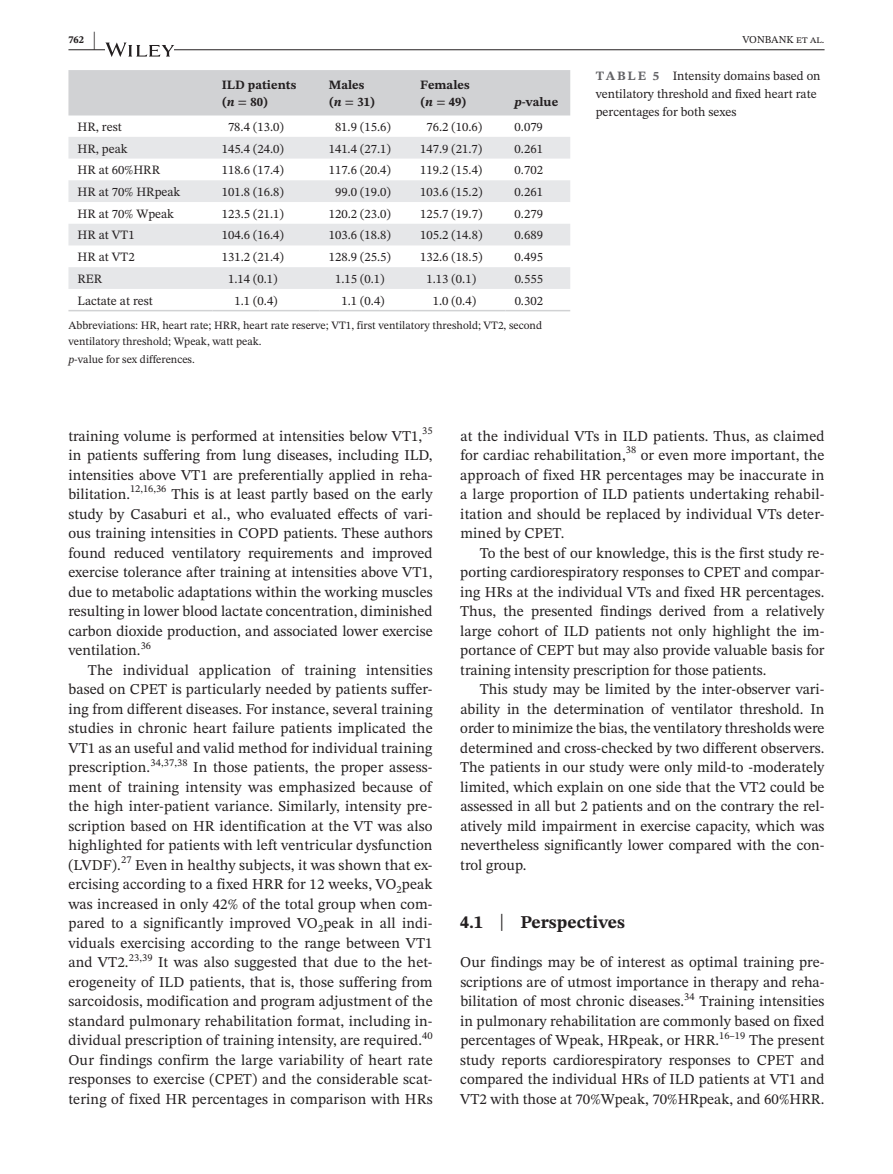
<style>
.page{position:relative;width:893px;height:1174px;background:#fff}
.page>*{position:absolute;margin:0;border:0;box-sizing:border-box;transform-origin:0 0}
.t1{font:700 18px "STIX Two Text";color:#231f20}
.t2{font:15px/19.5px "STIX Two Text";color:#231f20;text-align:justify}
.t3{font:12.75px/18px "STIX Two Text";color:#231f20}
.t4{font:700 12.75px/17.2px "STIX Two Text";color:#231f20}
.t5{font:11.25px/15.8px "STIX Two Text";color:#231f20}
.t6{font:10.5px "STIX Two Text";color:#231f20}
.t7{font:700 10.5px "STIX Two Text";color:#231f20}
.s1{font-size:21px}
.s2{font-style:italic}
.s3{font-weight:400}
.s4{font-weight:700;color:#636366}
.s5{font-weight:400;font-size:23.7px}
</style>
<div class="page">
<hr style="left:68px;top:49px;width:756px;height:1px;background:#231f20">
<svg style="left:105px;top:43px;width:69px;height:14px"></svg>
<div style="left:68px;top:70px;width:502px;height:45px;background:#d1d2d4"></div>
<svg style="left:68px;top:137px;width:502px;height:152px;fill:#e6e7e9"></svg>
<hr style="left:68px;top:310px;width:145px;height:1px;background:#d1d2d4">
<hr style="left:213px;top:310px;width:107px;height:1px;background:#d1d2d4">
<hr style="left:320px;top:310px;width:91px;height:1px;background:#d1d2d4">
<hr style="left:411px;top:310px;width:95px;height:1px;background:#d1d2d4">
<hr style="left:506px;top:310px;width:64px;height:1px;background:#d1d2d4">
<p class="t7" style="left:68px;top:32px;width:29px">762 <span class="s1">|</span></p>
<p class="t6" style="left:742px;top:32px;width:83px">VONBANK et al.</p>
<p class="t4" style="left:222px;top:76px;width:76px">ILD patients (<span class="s2">n</span> <span class="s3">=</span> 80)</p>
<p class="t4" style="left:329px;top:76px;width:48px">Males (<span class="s2">n</span> <span class="s3">=</span> 31)</p>
<p class="t4" style="left:420px;top:76px;width:51px">Females (<span class="s2">n</span> <span class="s3">=</span> 49)</p>
<p class="t4" style="left:515px;top:94px;width:45px"><span class="s2">p</span>-value</p>
<p class="t3" style="left:77px;top:118px;width:46px">HR, rest</p>
<p class="t3" style="left:228px;top:118px;width:57px">78.4 (13.0)</p>
<p class="t3" style="left:335px;top:118px;width:57px">81.9 (15.6)</p>
<p class="t3" style="left:426px;top:118px;width:57px">76.2 (10.6)</p>
<p class="t3" style="left:515px;top:118px;width:30px">0.079</p>
<p class="t3" style="left:77px;top:139px;width:52px">HR, peak</p>
<p class="t3" style="left:222px;top:139px;width:64px">145.4 (24.0)</p>
<p class="t3" style="left:329px;top:139px;width:64px">141.4 (27.1)</p>
<p class="t3" style="left:420px;top:139px;width:64px">147.9 (21.7)</p>
<p class="t3" style="left:515px;top:139px;width:30px">0.261</p>
<p class="t3" style="left:77px;top:161px;width:84px">HR at 60%HRR</p>
<p class="t3" style="left:222px;top:161px;width:64px">118.6 (17.4)</p>
<p class="t3" style="left:329px;top:161px;width:64px">117.6 (20.4)</p>
<p class="t3" style="left:420px;top:161px;width:64px">119.2 (15.4)</p>
<p class="t3" style="left:515px;top:161px;width:30px">0.702</p>
<p class="t3" style="left:78px;top:183px;width:104px">HR at 70% HRpeak</p>
<p class="t3" style="left:222px;top:183px;width:64px">101.8 (16.8)</p>
<p class="t3" style="left:335px;top:183px;width:57px">99.0 (19.0)</p>
<p class="t3" style="left:420px;top:183px;width:64px">103.6 (15.2)</p>
<p class="t3" style="left:515px;top:183px;width:30px">0.261</p>
<p class="t3" style="left:78px;top:204px;width:98px">HR at 70% Wpeak</p>
<p class="t3" style="left:222px;top:204px;width:64px">123.5 (21.1)</p>
<p class="t3" style="left:329px;top:204px;width:64px">120.2 (23.0)</p>
<p class="t3" style="left:420px;top:204px;width:64px">125.7 (19.7)</p>
<p class="t3" style="left:515px;top:204px;width:30px">0.279</p>
<p class="t3" style="left:78px;top:226px;width:59px">HR at VT1</p>
<p class="t3" style="left:222px;top:226px;width:64px">104.6 (16.4)</p>
<p class="t3" style="left:329px;top:226px;width:64px">103.6 (18.8)</p>
<p class="t3" style="left:420px;top:226px;width:64px">105.2 (14.8)</p>
<p class="t3" style="left:515px;top:226px;width:30px">0.689</p>
<p class="t3" style="left:78px;top:248px;width:59px">HR at VT2</p>
<p class="t3" style="left:222px;top:248px;width:64px">131.2 (21.4)</p>
<p class="t3" style="left:329px;top:248px;width:64px">128.9 (25.5)</p>
<p class="t3" style="left:420px;top:248px;width:64px">132.6 (18.5)</p>
<p class="t3" style="left:515px;top:248px;width:30px">0.495</p>
<p class="t3" style="left:78px;top:270px;width:26px">RER</p>
<p class="t3" style="left:228px;top:270px;width:51px">1.14 (0.1)</p>
<p class="t3" style="left:335px;top:270px;width:51px">1.15 (0.1)</p>
<p class="t3" style="left:426px;top:270px;width:51px">1.13 (0.1)</p>
<p class="t3" style="left:515px;top:270px;width:30px">0.555</p>
<p class="t3" style="left:78px;top:291px;width:77px">Lactate at rest</p>
<p class="t3" style="left:234px;top:291px;width:45px">1.1 (0.4)</p>
<p class="t3" style="left:341px;top:291px;width:45px">1.1 (0.4)</p>
<p class="t3" style="left:433px;top:291px;width:45px">1.0 (0.4)</p>
<p class="t3" style="left:515px;top:291px;width:30px">0.302</p>
<p class="t5" style="left:68px;top:318px;width:475px">Abbreviations: HR, heart rate; HRR, heart rate reserve; VT1, first ventilatory threshold; VT2, second ventilatory threshold; Wpeak, watt peak.</p>
<p class="t5" style="left:68px;top:351px;width:128px"><span class="s2">p</span>-value for sex differences.</p>
<p class="t3" style="left:596px;top:66px;width:226px"><span class="s4">TABLE 5</span> Intensity domains based on ventilatory threshold and fixed heart rate percentages for both sexes</p>
<p class="t2" style="left:68px;top:426px;width:355px">training volume is performed at intensities below VT1,</p>
<p class="t6" style="left:422px;top:423px;width:12px">35</p>
<p class="t2" style="left:68px;top:445px;width:366px">in patients suffering from lung diseases, including ILD, intensities above VT1 are preferentially applied in reha&shy;bilitation.</p>
<p class="t6" style="left:130px;top:481px;width:38px">12,16,36</p>
<p class="t2" style="left:68px;top:484px;width:366px;text-indent:103px">This is at least partly based on the early study by Casaburi et al., who evaluated effects of vari&shy;ous training intensities in COPD patients. These authors found reduced ventilatory requirements and improved exercise tolerance after training at intensities above VT1, due to metabolic adaptations within the working muscles resulting in lower blood lactate concentration, diminished carbon dioxide production, and associated lower exercise ventilation.</p>
<p class="t6" style="left:141px;top:637px;width:12px">36</p>
<p class="t2" style="left:68px;top:660px;width:366px;text-indent:20px">The individual application of training intensities based on CPET is particularly needed by patients suffer&shy;ing from different diseases. For instance, several training studies in chronic heart failure patients implicated the VT1 as an useful and valid method for individual training prescription.</p>
<p class="t6" style="left:150px;top:754px;width:39px">34,37,38</p>
<p class="t2" style="left:68px;top:757px;width:366px;text-indent:125px">In those patients, the proper assess&shy;ment of training intensity was emphasized because of the high inter-patient variance. Similarly, intensity pre&shy;scription based on HR identification at the VT was also highlighted for patients with left ventricular dysfunction (LVDF).</p>
<p class="t6" style="left:121px;top:852px;width:12px">27</p>
<p class="t2" style="left:68px;top:855px;width:366px;text-indent:67px">Even in healthy subjects, it was shown that ex&shy;ercising according to a fixed HRR for 12 weeks, VO<sub>2</sub>peak was increased in only 42% of the total group when com&shy;pared to a significantly improved VO<sub>2</sub>peak in all indi&shy;viduals exercising according to the range between VT1 and VT2.</p>
<p class="t6" style="left:129px;top:949px;width:25px">23,39</p>
<p class="t2" style="left:68px;top:952px;width:366px;text-indent:90px">It was also suggested that due to the het&shy;erogeneity of ILD patients, that is, those suffering from sarcoidosis, modification and program adjustment of the standard pulmonary rehabilitation format, including in&shy;dividual prescription of training intensity, are required.</p>
<p class="t6" style="left:422px;top:1027px;width:12px">40</p>
<p class="t2" style="left:68px;top:1050px;width:366px">Our findings confirm the large variability of heart rate responses to exercise (CPET) and the considerable scat&shy;tering of fixed HR percentages in comparison with HRs</p>
<p class="t2" style="left:460px;top:426px;width:366px">at the individual VTs in ILD patients. Thus, as claimed for cardiac rehabilitation,</p>
<p class="t6" style="left:626px;top:442px;width:12px">38</p>
<p class="t2" style="left:460px;top:445px;width:366px;text-indent:180px">or even more important, the approach of fixed HR percentages may be inaccurate in a large proportion of ILD patients undertaking rehabil&shy;itation and should be replaced by individual VTs deter&shy;mined by CPET.</p>
<p class="t2" style="left:460px;top:543px;width:366px;text-indent:20px">To the best of our knowledge, this is the first study re&shy;porting cardiorespiratory responses to CPET and compar&shy;ing HRs at the individual VTs and fixed HR percentages.<br>Thus, the presented findings derived from a relatively large cohort of ILD patients not only highlight the im&shy;portance of CEPT but may also provide valuable basis for training intensity prescription for those patients.</p>
<p class="t2" style="left:460px;top:679px;width:366px;text-indent:20px">This study may be limited by the inter-observer vari&shy;ability in the determination of ventilator threshold. In order to minimize the bias, the ventilatory thresholds were determined and cross-checked by two different observers.<br>The patients in our study were only mild-to -moderately limited, which explain on one side that the VT2 could be assessed in all but 2 patients and on the contrary the rel&shy;atively mild impairment in exercise capacity, which was nevertheless significantly lower compared with the con&shy;trol group.</p>
<p class="t1" style="left:460px;top:909px;width:166px">4.1 <span class="s5">|</span> Perspectives</p>
<p class="t2" style="left:460px;top:952px;width:366px">Our findings may be of interest as optimal training pre&shy;scriptions are of utmost importance in therapy and reha&shy;bilitation of most chronic diseases.</p>
<p class="t6" style="left:684px;top:988px;width:12px">34</p>
<p class="t2" style="left:460px;top:991px;width:366px;text-indent:239px">Training intensities in pulmonary rehabilitation are commonly based on fixed percentages of Wpeak, HRpeak, or HRR.</p>
<p class="t6" style="left:719px;top:1027px;width:28px">16–19</p>
<p class="t2" style="left:460px;top:1030px;width:366px;text-indent:289px">The present study reports cardiorespiratory responses to CPET and compared the individual HRs of ILD patients at VT1 and VT2 with those at 70%Wpeak, 70%HRpeak, and 60%HRR.</p>
</div>
